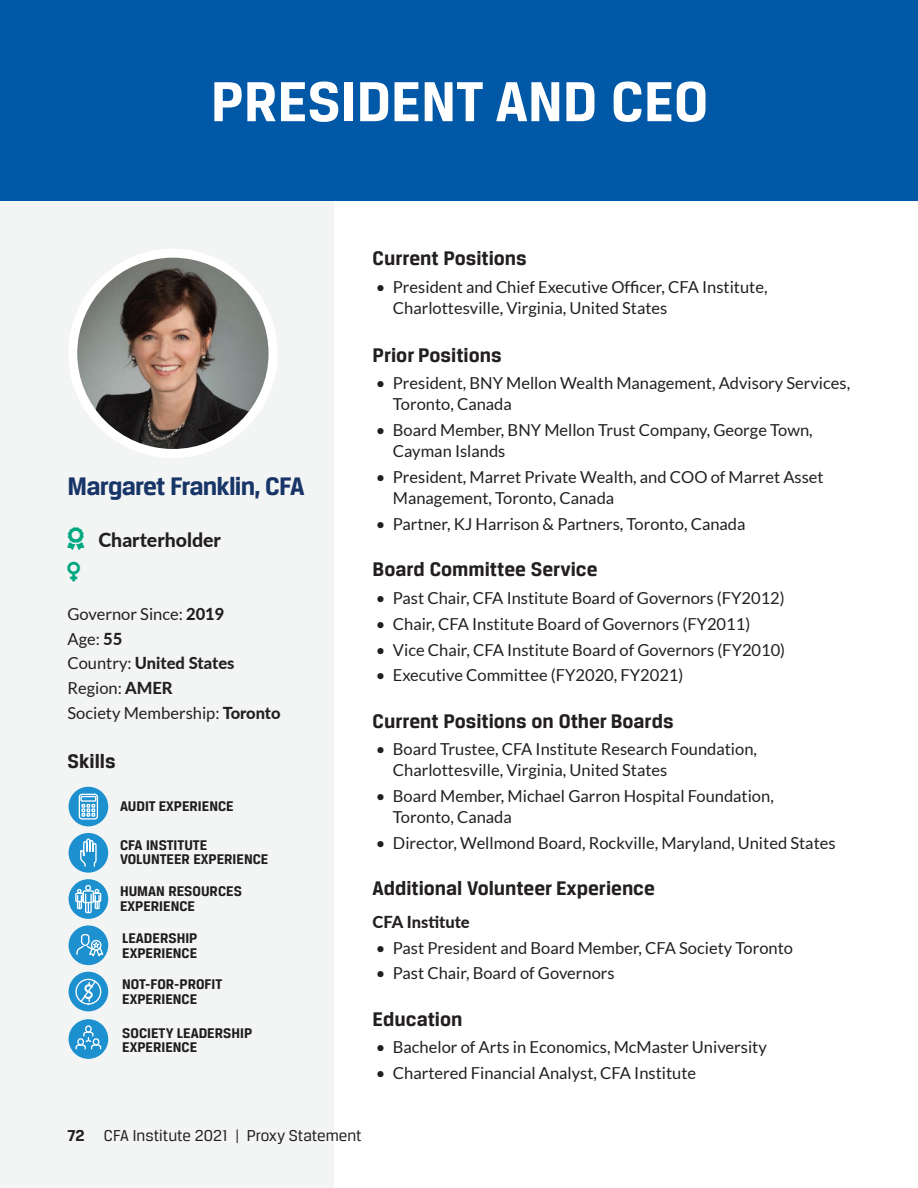
<style>
.page{position:relative;width:918px;height:1188px;background:#fff}
.page>*{position:absolute;margin:0;border:0;box-sizing:border-box;transform-origin:0 0}
.Governor_Heading{font:700 60px "CFA Breuer Text";color:#fff}
.t1{font:700 27px "CFA Breuer Text";letter-spacing:-.03em;color:#183567}
.t2{font:700 21px "CFA Breuer Text";color:#231f20}
.Governor_-_Sidebar_H{font:800 19.5px "Lato";color:#231f20}
.t3{font:16.8px "CFA Breuer Text";color:#231f20}
.Governor_-_Sidebar_D{font:16.5px/21px "Lato";color:#231f20}
.Governor_-_Sidebar_D-2{font:800 16.5px "Lato";color:#231f20}
.t4{font:700 15px/14.4px "CFA Breuer Text";color:#211d1e}
.s1{font-weight:800}
.s2{font-weight:400}
.s3{font-weight:700}
</style>
<div class="page">
<div style="left:0;top:146px;width:334px;height:1042px;background:#f3f4f4"></div>
<img style="left:78px;top:259px;width:190px;height:189px">
<div style="left:68px;top:249px;width:210px;height:209px;border:9px solid #fff;border-radius:50%"></div>
<div style="left:69px;top:972px;width:39px;height:39px;background:#1d90d0;border-radius:50%"></div>
<div style="left:75px;top:979px;width:26px;height:26px;border:1px solid #fff;border-radius:50%"></div>
<svg style="left:79px;top:980px;width:18px;height:23px"></svg>
<div style="left:69px;top:787px;width:39px;height:39px;background:#1d90d0;border-radius:50%"></div>
<svg style="left:78px;top:793px;width:21px;height:27px"></svg>
<div style="left:69px;top:833px;width:39px;height:40px;background:#1d90d0;border-radius:50%"></div>
<svg style="left:80px;top:838px;width:17px;height:29px"></svg>
<div style="left:69px;top:925px;width:39px;height:40px;background:#1d90d0;border-radius:50%"></div>
<svg style="left:76px;top:933px;width:29px;height:26px"></svg>
<div style="left:69px;top:1019px;width:39px;height:40px;background:#1d90d0;border-radius:50%"></div>
<div style="left:85px;top:1025px;width:7px;height:8px;border:1px solid #fff;border-radius:50%"></div>
<svg style="left:75px;top:1031px;width:27px;height:19px"></svg>
<div style="left:69px;top:879px;width:39px;height:40px;background:#1d90d0;border-radius:50%"></div>
<div style="left:93px;top:893px;width:8px;height:9px;border:1px solid #fff"></div>
<div style="left:75px;top:893px;width:9px;height:9px;border:1px solid #fff"></div>
<svg style="left:76px;top:884px;width:24px;height:30px"></svg>
<div style="left:0;top:0;width:918px;height:201px;background:#0158a6"></div>
<p class="Governor_Heading" style="left:211px;top:68px;width:499px">PRESIDENT AND CEO</p>
<p class="t1" style="left:68px;top:471px;width:239px">Margaret Franklin, CFA</p>
<p class="Governor_-_Sidebar_H" style="left:98px;top:525px;width:124px">Charterholder</p>
<p class="Governor_-_Sidebar_D" style="left:68px;top:603px;width:158px">Governor Since: <span class="s1">2019</span></p>
<p class="Governor_-_Sidebar_D" style="left:68px;top:628px;width:56px">Age: <span class="s1">55</span></p>
<p class="Governor_-_Sidebar_D-2" style="left:68px;top:651px;width:168px"><span class="s2">Country:</span> United States</p>
<p class="Governor_-_Sidebar_D" style="left:68px;top:677px;width:107px">Region: <span class="s1">AMER</span></p>
<p class="Governor_-_Sidebar_D" style="left:68px;top:702px;width:215px">Society Membership: <span class="s1">Toronto</span></p>
<p class="t2" style="left:68px;top:749px;width:50px">Skills</p>
<p class="t4" style="left:120px;top:798px;width:115px">AUDIT EXPERIENCE</p>
<p class="t4" style="left:120px;top:838px;width:150px">CFA INSTITUTE<br>VOLUNTEER EXPERIENCE</p>
<p class="t4" style="left:120px;top:884px;width:123px">HUMAN RESOURCES<br>EXPERIENCE</p>
<p class="t4" style="left:122px;top:931px;width:77px">LEADERSHIP<br>EXPERIENCE</p>
<p class="t4" style="left:122px;top:977px;width:102px">NOT-FOR-PROFIT<br>EXPERIENCE</p>
<p class="t4" style="left:122px;top:1025px;width:132px">SOCIETY LEADERSHIP<br>EXPERIENCE</p>
<p class="t2" style="left:373px;top:246px;width:156px">Current Positions</p>
<p class="Governor_-_Sidebar_D" style="left:393px;top:276px;width:376px;text-indent:-17px">• President and Chief Executive Officer, CFA Institute,<br>Charlottesville, Virginia, United States</p>
<p class="t2" style="left:373px;top:343px;width:130px">Prior Positions</p>
<p class="Governor_-_Sidebar_D" style="left:393px;top:373px;width:459px;text-indent:-17px">• President, BNY Mellon Wealth Management, Advisory Services,<br>Toronto, Canada</p>
<p class="Governor_-_Sidebar_D" style="left:393px;top:420px;width:421px;text-indent:-17px">• Board Member, BNY Mellon Trust Company, George Town,<br>Cayman Islands</p>
<p class="Governor_-_Sidebar_D" style="left:393px;top:467px;width:432px;text-indent:-17px">• President, Marret Private Wealth, and COO of Marret Asset<br>Management, Toronto, Canada</p>
<p class="Governor_-_Sidebar_D" style="left:376px;top:513px;width:371px">• Partner, KJ Harrison &amp; Partners, Toronto, Canada</p>
<p class="t2" style="left:373px;top:557px;width:226px">Board Committee Service</p>
<p class="Governor_-_Sidebar_D" style="left:376px;top:587px;width:410px">• Past Chair, CFA Institute Board of Governors (FY2012)</p>
<p class="Governor_-_Sidebar_D" style="left:376px;top:613px;width:376px">• Chair, CFA Institute Board of Governors (FY2011)</p>
<p class="Governor_-_Sidebar_D" style="left:376px;top:639px;width:411px">• Vice Chair, CFA Institute Board of Governors (FY2010)</p>
<p class="Governor_-_Sidebar_D" style="left:376px;top:665px;width:309px">• Executive Committee (FY2020, FY2021)</p>
<p class="t2" style="left:373px;top:709px;width:302px">Current Positions on Other Boards</p>
<p class="Governor_-_Sidebar_D" style="left:393px;top:739px;width:366px;text-indent:-17px">• Board Trustee, CFA Institute Research Foundation,<br>Charlottesville, Virginia, United States</p>
<p class="Governor_-_Sidebar_D" style="left:393px;top:786px;width:382px;text-indent:-17px">• Board Member, Michael Garron Hospital Foundation,<br>Toronto, Canada</p>
<p class="Governor_-_Sidebar_D" style="left:376px;top:832px;width:461px">• Director, Wellmond Board, Rockville, Maryland, United States</p>
<p class="t2" style="left:373px;top:876px;width:284px">Additional Volunteer Experience</p>
<p class="Governor_-_Sidebar_D-2" style="left:373px;top:909px;width:99px">CFA Institute</p>
<p class="Governor_-_Sidebar_D" style="left:376px;top:937px;width:419px">• Past President and Board Member, CFA Society Toronto</p>
<p class="Governor_-_Sidebar_D" style="left:376px;top:963px;width:240px">• Past Chair, Board of Governors</p>
<p class="t2" style="left:373px;top:1007px;width:91px">Education</p>
<p class="Governor_-_Sidebar_D" style="left:376px;top:1037px;width:392px">• Bachelor of Arts in Economics, McMaster University</p>
<p class="Governor_-_Sidebar_D" style="left:376px;top:1063px;width:322px">• Chartered Financial Analyst, CFA Institute</p>
<p class="t3" style="left:68px;top:1126px;width:296px"><span class="s3">72</span> CFA Institute 2021 | Proxy Statement</p>
</div>
